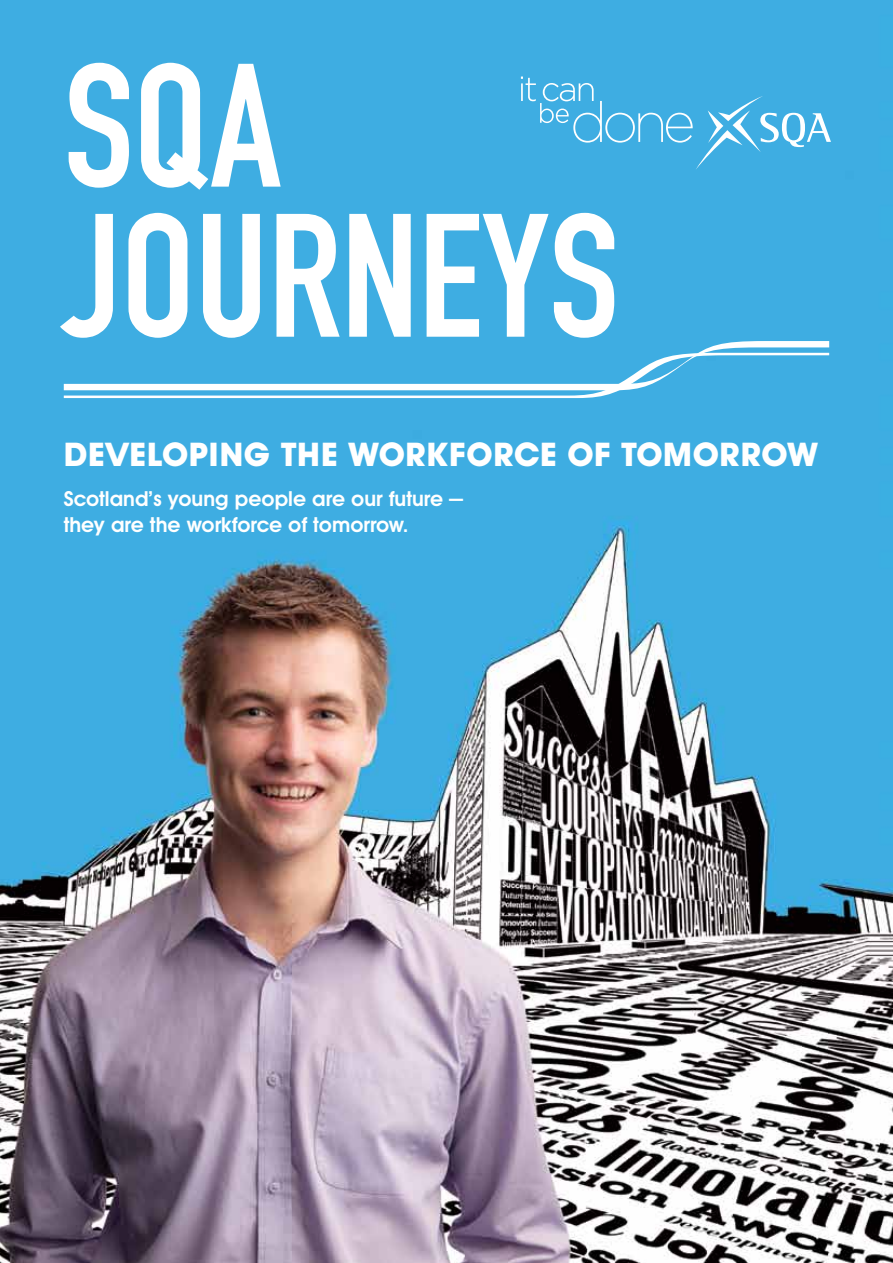
<style>
.page{position:relative;width:893px;height:1263px;background:#fff}
.page>*{position:absolute;margin:0;border:0;box-sizing:border-box;transform-origin:0 0}
.t1{font:700 172.5px/150px "DIN Condensed";color:#fff}
.t2{font:700 33px "Avant Garde Two BQ";letter-spacing:.01em;color:#fff}
.t3{font:600 21px/25.5px "Avant Garde Two BQ";color:#fff}
</style>
<div class="page">
<img style="left:0;top:0;width:893px;height:1263px">
<svg style="left:521px;top:77px;width:310px;height:93px;background:#4eb4e4"></svg>
<svg style="left:64px;top:341px;width:765px;height:57px;background:#5bb9e6"></svg>
<h1 class="t1" style="left:64px;top:52px;width:557px">SQA<br>JOURNEYS</h1>
<h2 class="t2" style="left:64px;top:435px;width:756px">DEVELOPING THE WORKFORCE OF TOMORROW</h2>
<p class="t3" style="left:64px;top:486px;width:401px">Scotland’s young people are our future — they are the workforce of tomorrow.</p>
</div>
